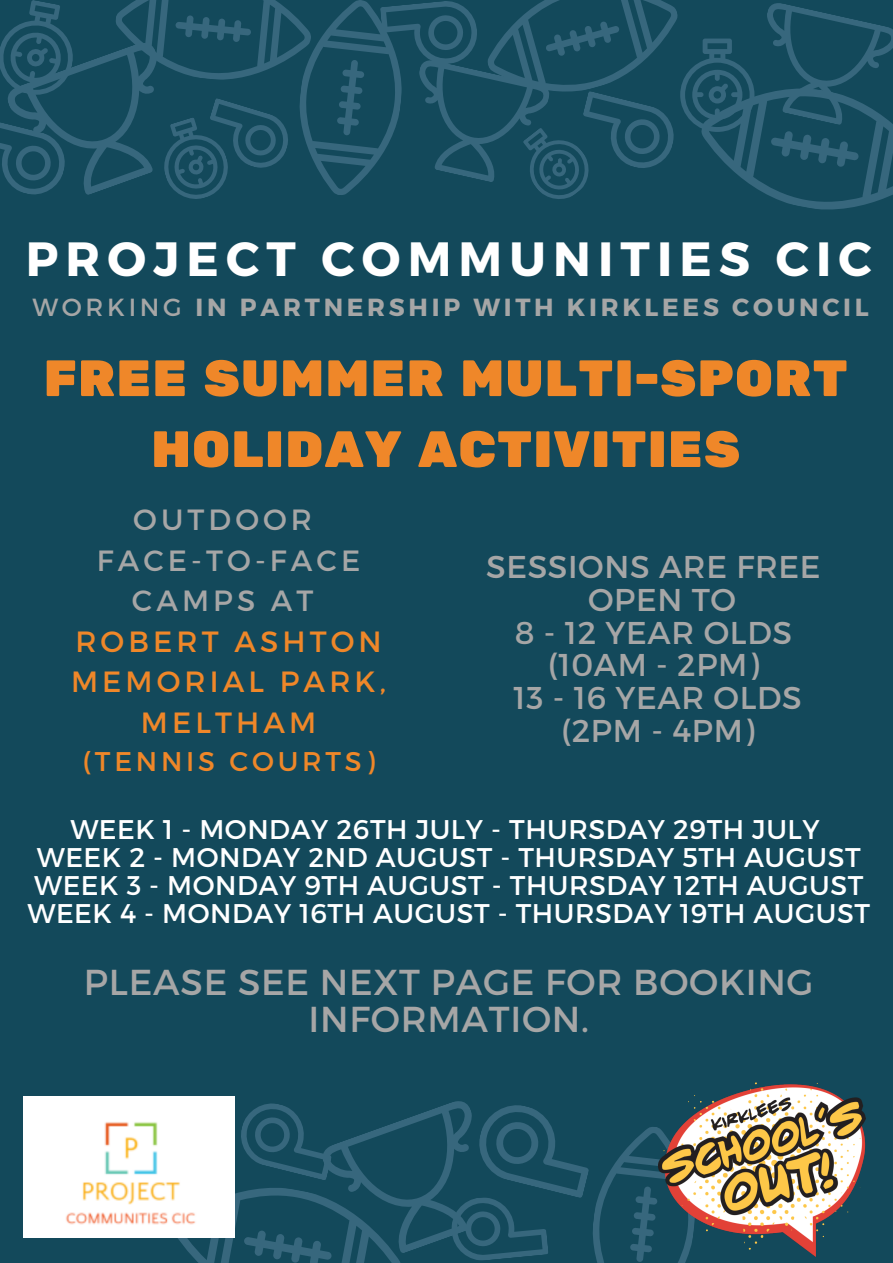
<style>
.page{position:relative;width:893px;height:1263px;background:#13495b}
.page>*{position:absolute;margin:0;border:0;box-sizing:border-box;transform-origin:0 0}
.t1{font:51px/70.9px "Rubik One";letter-spacing:.01em;color:#ef8729;text-align:center}
.t2{font:700 48px "Montserrat";letter-spacing:.15em;color:#fff}
.t3{font:36px/37.7px "Montserrat";letter-spacing:.02em;color:#a6a6a6;text-align:center}
.t4{font:31.5px "Montserrat";letter-spacing:.02em;color:#a6a6a6}
.t5{font:29.25px/40.5px "Montserrat";letter-spacing:.14em;color:#ef8729;text-align:center}
.t6{font:29.25px/40.5px "Montserrat";letter-spacing:.14em;color:#a6a6a6;text-align:center}
.t7{font:27px "Montserrat";letter-spacing:.02em;color:#fff}
.t8{font:27px "Montserrat";letter-spacing:.14em;color:#ef8729}
.t9{font:700 24.75px "Montserrat";letter-spacing:.15em;color:#a6a6a6}
.s1{font-weight:400}
</style>
<div class="page">
<svg style="left:0;top:0;width:893px;height:210px"></svg>
<img style="left:694px;top:1082px;width:171px;height:175px">
<img style="left:24px;top:1097px;width:140px;height:140px">
<svg style="left:164px;top:1097px;width:541px;height:166px"></svg>
<p class="t2" style="left:26px;top:228px;width:847px">PROJECT COMMUNITIES CIC</p>
<p class="t9" style="left:32px;top:291px;width:837px"><span class="s1">WORKING</span> IN PARTNERSHIP WITH KIRKLEES COUNCIL</p>
<p class="t1" style="left:43px;top:345px;width:806px">FREE SUMMER MULTI-SPORT<br>HOLIDAY ACTIVITIES</p>
<p class="t6" style="left:133px;top:498px;width:180px">OUTDOOR</p>
<p class="t6" style="left:97px;top:539px;width:265px">FACE-TO-FACE<br>CAMPS AT</p>
<p class="t5" style="left:71px;top:620px;width:316px">ROBERT ASHTON<br>MEMORIAL PARK,<br>MELTHAM</p>
<p class="t8" style="left:82px;top:744px;width:294px">(TENNIS COURTS)</p>
<p class="t4" style="left:486px;top:547px;width:336px">SESSIONS ARE FREE</p>
<p class="t4" style="left:588px;top:579px;width:150px">OPEN TO</p>
<p class="t4" style="left:515px;top:612px;width:279px">8 - 12 YEAR OLDS</p>
<p class="t4" style="left:548px;top:645px;width:212px">(10AM - 2PM)</p>
<p class="t4" style="left:513px;top:677px;width:290px">13 - 16 YEAR OLDS</p>
<p class="t4" style="left:561px;top:710px;width:195px">(2PM - 4PM)</p>
<p class="t7" style="left:70px;top:812px;width:751px">WEEK 1 - MONDAY 26TH JULY - THURSDAY 29TH JULY</p>
<p class="t7" style="left:37px;top:840px;width:825px">WEEK 2 - MONDAY 2ND AUGUST - THURSDAY 5TH AUGUST</p>
<p class="t7" style="left:34px;top:868px;width:831px">WEEK 3 - MONDAY 9TH AUGUST - THURSDAY 12TH AUGUST</p>
<p class="t7" style="left:27px;top:896px;width:844px">WEEK 4 - MONDAY 16TH AUGUST - THURSDAY 19TH AUGUST</p>
<p class="t3" style="left:84px;top:961px;width:731px">PLEASE SEE NEXT PAGE FOR BOOKING<br>INFORMATION.</p>
</div>
